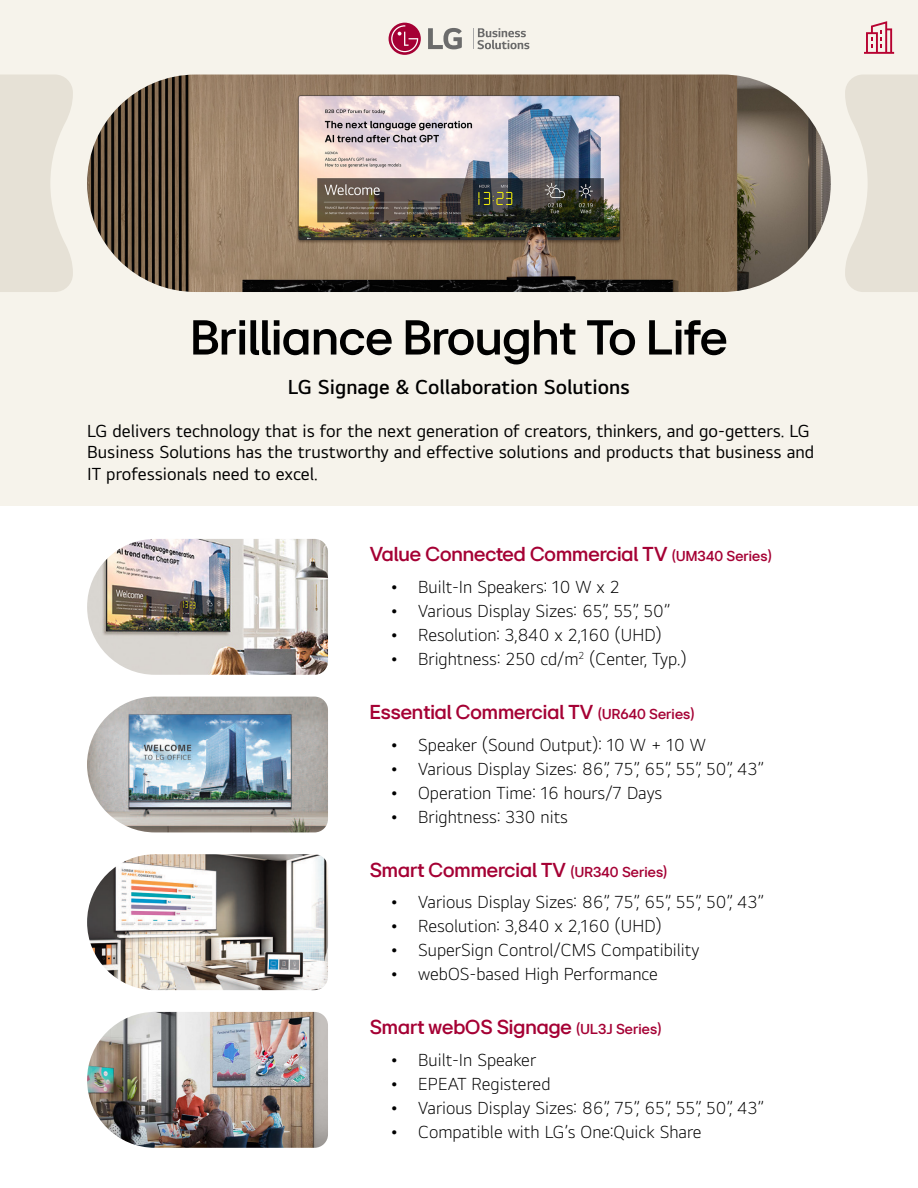
<style>
.page{position:relative;width:918px;height:1188px;background:#fff}
.page>*{position:absolute;margin:0;border:0;box-sizing:border-box;transform-origin:0 0}
.t1{font:600 51px "LGEI Headline";color:#000}
.t2{font:600 21px "LGEI Headline";color:#a50034}
.t3{font:600 20.85px "LGEI Text";color:#000}
.t4{font:300 18px "LGEI Text";color:#000}
.t5{font:18px/21.6px "LGEI Text";color:#000}
.s1{font-size:15px}
</style>
<div class="page">
<div style="left:0;top:0;width:918px;height:506px;background:#f6f3eb"></div>
<svg style="left:473px;top:28px;width:56px;height:21px"></svg>
<svg style="left:428px;top:28px;width:34px;height:21px"></svg>
<svg style="left:389px;top:23px;width:32px;height:32px"></svg>
<svg style="left:391px;top:25px;width:27px;height:27px"></svg>
<svg style="left:845px;top:75px;width:73px;height:217px"></svg>
<svg style="left:0;top:75px;width:73px;height:217px"></svg>
<img style="left:87px;top:75px;width:744px;height:217px;border-radius:109px">
<img style="left:87px;top:539px;width:241px;height:136px">
<img style="left:87px;top:697px;width:241px;height:135px">
<img style="left:87px;top:854px;width:241px;height:136px">
<img style="left:87px;top:1012px;width:241px;height:136px">
<svg style="left:864px;top:21px;width:30px;height:33px"></svg>
<h1 class="t1" style="left:191px;top:306px;width:538px">Brilliance Brought To Life</h1>
<p class="t3" style="left:288px;top:374px;width:344px">LG Signage &amp; Collaboration Solutions</p>
<p class="t5" style="left:87px;top:419px;width:729px">LG delivers technology that is for the next generation of creators, thinkers, and go-getters. LG<br>Business Solutions has the trustworthy and effective solutions and products that business and<br>IT professionals need to excel.</p>
<p class="t2" style="left:370px;top:541px;width:404px">Value Connected Commercial TV <span class="s1">(UM340 Series)</span></p>
<p class="t4" style="left:391px;top:576px;width:230px">• Built-In Speakers: 10 W x 2</p>
<p class="t4" style="left:391px;top:600px;width:281px">• Various Display Sizes: 65”, 55”, 50”</p>
<p class="t4" style="left:391px;top:624px;width:272px">• Resolution: 3,840 x 2,160 (UHD)</p>
<p class="t4" style="left:391px;top:648px;width:297px">• Brightness: 250 cd/m<sup>2</sup> (Center, Typ.)</p>
<p class="t2" style="left:370px;top:699px;width:326px">Essential Commercial TV <span class="s1">(UR640 Series)</span></p>
<p class="t4" style="left:391px;top:733px;width:316px">• Speaker (Sound Output): 10 W + 10 W</p>
<p class="t4" style="left:391px;top:757px;width:375px">• Various Display Sizes: 86”, 75”, 65”, 55”, 50”, 43”</p>
<p class="t4" style="left:391px;top:781px;width:273px">• Operation Time: 16 hours/7 Days</p>
<p class="t4" style="left:391px;top:805px;width:178px">• Brightness: 330 nits</p>
<p class="t2" style="left:370px;top:856px;width:299px">Smart Commercial TV <span class="s1">(UR340 Series)</span></p>
<p class="t4" style="left:391px;top:891px;width:375px">• Various Display Sizes: 86”, 75”, 65”, 55”, 50”, 43”</p>
<p class="t4" style="left:391px;top:915px;width:272px">• Resolution: 3,840 x 2,160 (UHD)</p>
<p class="t4" style="left:391px;top:939px;width:310px">• SuperSign Control/CMS Compatibility</p>
<p class="t4" style="left:391px;top:963px;width:268px">• webOS-based High Performance</p>
<p class="t2" style="left:370px;top:1014px;width:293px">Smart webOS Signage <span class="s1">(UL3J Series)</span></p>
<p class="t4" style="left:391px;top:1049px;width:147px">• Built-In Speaker</p>
<p class="t4" style="left:391px;top:1073px;width:161px">• EPEAT Registered</p>
<p class="t4" style="left:391px;top:1097px;width:375px">• Various Display Sizes: 86”, 75”, 65”, 55”, 50”, 43”</p>
<p class="t4" style="left:391px;top:1121px;width:312px">• Compatible with LG’s One:Quick Share</p>
</div>
